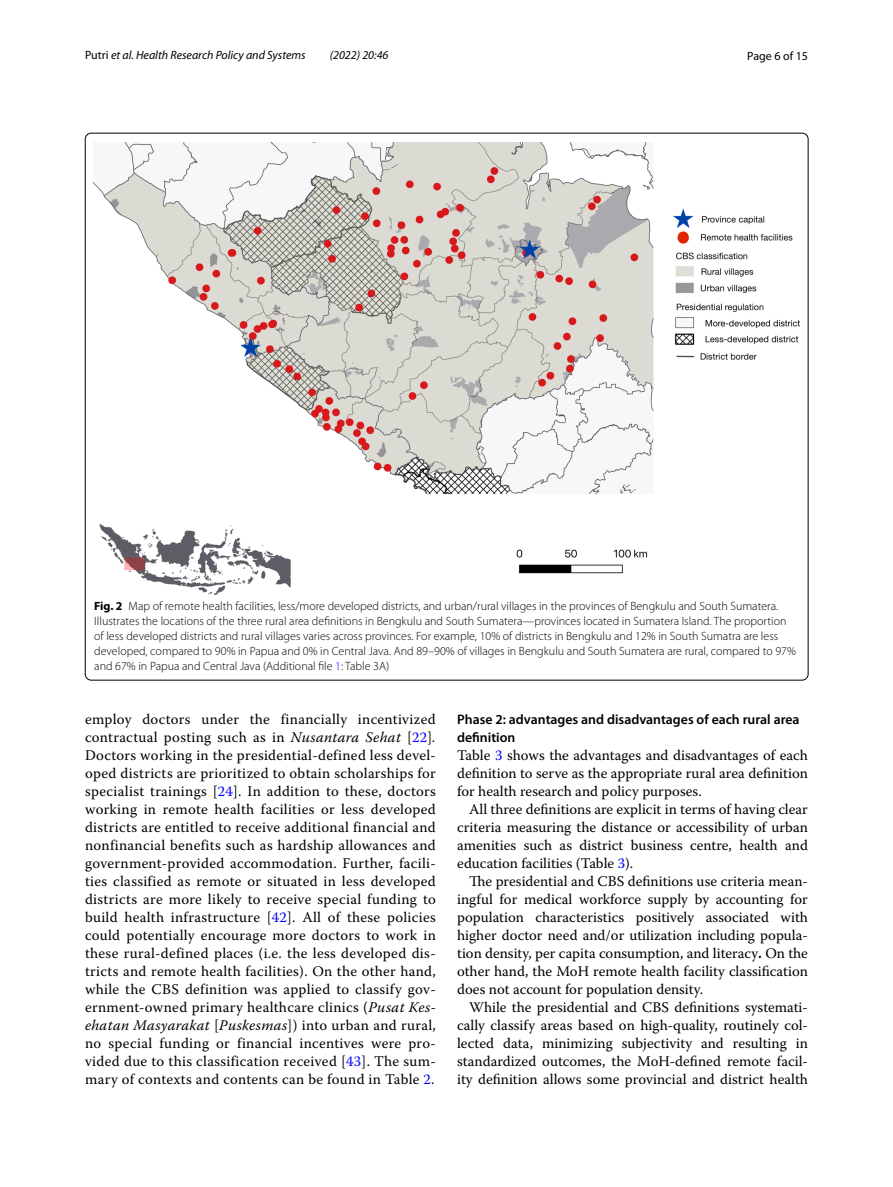
<style>
.page{position:relative;width:893px;height:1187px;background:#fff}
.page>*{position:absolute;margin:0;border:0;box-sizing:border-box;transform-origin:0 0}
.t1{font:14.7px/18px "Warnock Pro";color:#000;text-align:justify}
.t2{font:600 13.8px/18px "Myriad Pro";color:#000}
.t3{font:300 12px/15px "Myriad Pro";color:#000}
.t4{font:italic 12px "Myriad Pro";color:#000}
.t5{font:12px "Myriad Pro";color:#000}
.s1{font-style:normal}
.s2{font-weight:700}
.s3{color:#00f}
.s4{font-style:italic}
</style>
<div class="page">
<img style="left:94px;top:142px;width:706px;height:453px">
<p class="t4" style="left:85px;top:48px;width:222px"><span class="s1">Putri</span> et al. Health Research Policy and Systems</p>
<p class="t4" style="left:330px;top:48px;width:60px">(2022) 20:46</p>
<p class="t5" style="left:747px;top:48px;width:62px">Page 6 of 15</p>
<p class="t3" style="left:94px;top:598px;width:703px"><span class="s2">Fig. 2</span> Map of remote health facilities, less/more developed districts, and urban/rural villages in the provinces of Bengkulu and South Sumatera.<br>Illustrates the locations of the three rural area definitions in Bengkulu and South Sumatera—provinces located in Sumatera Island. The proportion of less developed districts and rural villages varies across provinces. For example, 10% of districts in Bengkulu and 12% in South Sumatra are less developed, compared to 90% in Papua and 0% in Central Java. And 89–90% of villages in Bengkulu and South Sumatera are rural, compared to 97% and 67% in Papua and Central Java (Additional file <span class="s3">1</span>: Table 3A)</p>
<p class="t1" style="left:85px;top:710px;width:352px">employ doctors under the financially incentivized contractual posting such as in <span class="s4">Nusantara Sehat</span> [<span class="s3">22</span>]<span class="s4">.<br></span>Doctors working in the presidential-defined less devel&shy;oped districts are prioritized to obtain scholarships for specialist trainings [<span class="s3">24</span>]. In addition to these, doctors working in remote health facilities or less developed districts are entitled to receive additional financial and nonfinancial benefits such as hardship allowances and government-provided accommodation. Further, facili&shy;ties classified as remote or situated in less developed districts are more likely to receive special funding to build health infrastructure [<span class="s3">42</span>]. All of these policies could potentially encourage more doctors to work in these rural-defined places (i.e. the less developed dis&shy;tricts and remote health facilities). On the other hand, while the CBS definition was applied to classify gov&shy;ernment-owned primary healthcare clinics (<span class="s4">Pusat Kes&shy;ehatan Masyarakat</span> [<span class="s4">Puskesmas</span>]) into urban and rural, no special funding or financial incentives were pro&shy;vided due to this classification received [<span class="s3">43</span>]. The sum&shy;mary of contexts and contents can be found in Table <span class="s3">2</span>.</p>
<p class="t2" style="left:457px;top:709px;width:344px">Phase 2: advantages and disadvantages of each rural area definition</p>
<p class="t1" style="left:457px;top:745px;width:352px">Table <span class="s3">3</span> shows the advantages and disadvantages of each definition to serve as the appropriate rural area definition for health research and policy purposes.</p>
<p class="t1" style="left:457px;top:799px;width:352px;text-indent:12px">All three definitions are explicit in terms of having clear criteria measuring the distance or accessibility of urban amenities such as district business centre, health and education facilities (Table <span class="s3">3</span>).</p>
<p class="t1" style="left:457px;top:871px;width:352px;text-indent:12px">The presidential and CBS definitions use criteria mean&shy;ingful for medical workforce supply by accounting for population characteristics positively associated with higher doctor need and/or utilization including popula&shy;tion density, per capita consumption, and literacy<span class="s2">.</span> On the other hand, the MoH remote health facility classification does not account for population density.</p>
<p class="t1" style="left:457px;top:997px;width:352px;text-indent:12px">While the presidential and CBS definitions systemati&shy;cally classify areas based on high-quality, routinely col&shy;lected data, minimizing subjectivity and resulting in standardized outcomes, the MoH-defined remote facil&shy;ity definition allows some provincial and district health</p>
</div>
